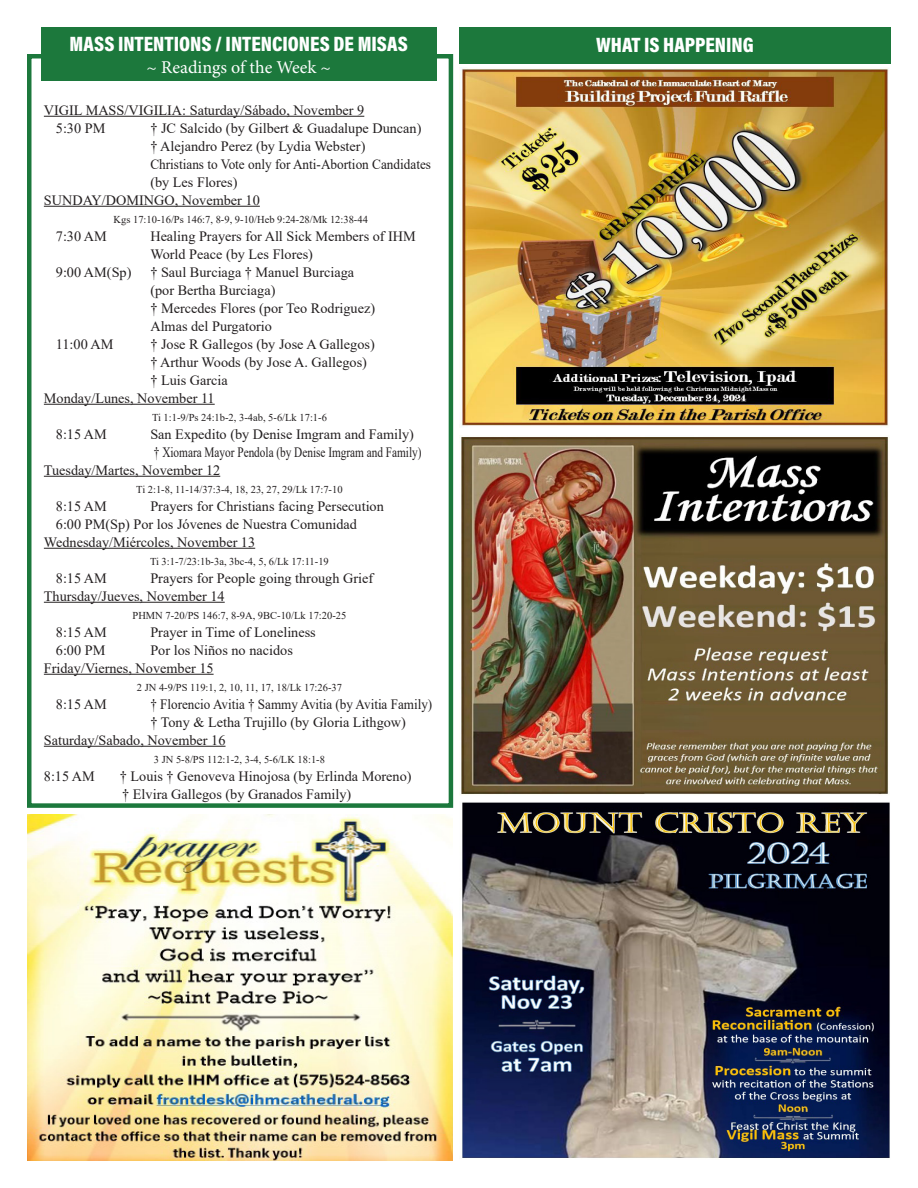
<style>
.page{position:relative;width:918px;height:1188px;background:#fff}
.page>*{position:absolute;margin:0;border:0;box-sizing:border-box;transform-origin:0 0}
.t1{font:900 21px "Acumin Pro Cond";color:#fff}
.t2{font:18px "Minion Pro";color:#fff}
.t3{font:14.25px "Times New Roman";color:#231f20}
.t4{font:14.25px "Times New Roman";color:#231f20;scale:.93 1}
.t5{font:14.25px "Times New Roman";color:#231f20;scale:.79 1}
.t6{font:14.25px "Times New Roman";color:#231f20;scale:.92 1}
.t7{font:10.5px "Times New Roman";color:#231f20}
</style>
<div class="page">
<div style="left:459px;top:27px;width:432px;height:37px;background:#1c783c"></div>
<div style="left:27px;top:54px;width:426px;height:754px;border:4px solid #1c783c"></div>
<div style="left:41px;top:27px;width:396px;height:54px;background:#1c783c"></div>
<img style="left:462px;top:802px;width:428px;height:357px">
<img style="left:459px;top:435px;width:431px;height:360px">
<img style="left:459px;top:68px;width:430px;height:359px">
<hr style="left:44px;top:116px;width:320px;height:1px;background:#231f20">
<hr style="left:44px;top:206px;width:216px;height:1px;background:#231f20">
<hr style="left:44px;top:404px;width:171px;height:1px;background:#231f20">
<hr style="left:44px;top:476px;width:176px;height:1px;background:#231f20">
<hr style="left:44px;top:548px;width:211px;height:1px;background:#231f20">
<hr style="left:44px;top:602px;width:181px;height:1px;background:#231f20">
<hr style="left:44px;top:674px;width:170px;height:1px;background:#231f20">
<hr style="left:44px;top:746px;width:182px;height:1px;background:#231f20">
<img style="left:27px;top:815px;width:425px;height:346px">
<p class="t1" style="left:70px;top:30px;width:340px">MASS INTENTIONS / INTENCIONES DE MISAS</p>
<p class="t1" style="left:596px;top:31px;width:159px">WHAT IS HAPPENING</p>
<p class="t2" style="left:147px;top:55px;width:186px">~ Readings of the Week ~</p>
<p class="t3" style="left:44px;top:100px;width:322px">VIGIL MASS/VIGILIA: Saturday/Sábado, November 9</p>
<p class="t3" style="left:56px;top:118px;width:51px">5:30 PM</p>
<p class="t3" style="left:150px;top:118px;width:273px">† JC Salcido (by Gilbert &amp; Guadalupe Duncan)</p>
<p class="t3" style="left:150px;top:136px;width:217px">† Alejandro Perez (by Lydia Webster)</p>
<p class="t4" style="left:150px;top:154px;width:303px">Christians to Vote only for Anti-Abortion Candidates</p>
<p class="t3" style="left:150px;top:172px;width:89px">(by Les Flores)</p>
<p class="t3" style="left:44px;top:190px;width:217px">SUNDAY/DOMINGO, November 10</p>
<p class="t7" style="left:114px;top:212px;width:256px">Kgs 17:10-16/Ps 146:7, 8-9, 9-10/Heb 9:24-28/Mk 12:38-44</p>
<p class="t3" style="left:56px;top:226px;width:53px">7:30 AM</p>
<p class="t3" style="left:150px;top:226px;width:267px">Healing Prayers for All Sick Members of IHM</p>
<p class="t3" style="left:150px;top:244px;width:164px">World Peace (by Les Flores)</p>
<p class="t3" style="left:56px;top:262px;width:77px">9:00 AM(Sp)</p>
<p class="t3" style="left:150px;top:262px;width:205px">† Saul Burciaga † Manuel Burciaga</p>
<p class="t3" style="left:150px;top:280px;width:127px">(por Bertha Burciaga)</p>
<p class="t3" style="left:150px;top:298px;width:226px">† Mercedes Flores (por Teo Rodriguez)</p>
<p class="t3" style="left:150px;top:316px;width:123px">Almas del Purgatorio</p>
<p class="t3" style="left:56px;top:334px;width:59px">11:00 AM</p>
<p class="t3" style="left:150px;top:334px;width:226px">† Jose R Gallegos (by Jose A Gallegos)</p>
<p class="t3" style="left:150px;top:352px;width:218px">† Arthur Woods (by Jose A. Gallegos)</p>
<p class="t3" style="left:150px;top:370px;width:79px">† Luis Garcia</p>
<p class="t3" style="left:44px;top:388px;width:172px">Monday/Lunes, November 11</p>
<p class="t7" style="left:152px;top:410px;width:176px">Ti 1:1-9/Ps 24:1b-2, 3-4ab, 5-6/Lk 17:1-6</p>
<p class="t3" style="left:56px;top:424px;width:53px">8:15 AM</p>
<p class="t3" style="left:150px;top:424px;width:265px">San Expedito (by Denise Imgram and Family)</p>
<p class="t5" style="left:154px;top:442px;width:340px">† Xiomara Mayor Pendola (by Denise Imgram and Family)</p>
<p class="t3" style="left:44px;top:460px;width:178px">Tuesday/Martes, November 12</p>
<p class="t7" style="left:136px;top:482px;width:208px">Ti 2:1-8, 11-14/37:3-4, 18, 23, 27, 29/Lk 17:7-10</p>
<p class="t3" style="left:56px;top:496px;width:53px">8:15 AM</p>
<p class="t3" style="left:150px;top:496px;width:235px">Prayers for Christians facing Persecution</p>
<p class="t3" style="left:56px;top:514px;width:303px">6:00 PM(Sp) Por los Jóvenes de Nuestra Comunidad</p>
<p class="t3" style="left:44px;top:532px;width:213px">Wednesday/Miércoles, November 13</p>
<p class="t7" style="left:150px;top:554px;width:180px">Ti 3:1-7/23:1b-3a, 3bc-4, 5, 6/Lk 17:11-19</p>
<p class="t3" style="left:56px;top:568px;width:53px">8:15 AM</p>
<p class="t3" style="left:150px;top:568px;width:224px">Prayers for People going through Grief</p>
<p class="t3" style="left:44px;top:586px;width:182px">Thursday/Jueves, November 14</p>
<p class="t7" style="left:133px;top:608px;width:215px">PHMN 7-20/PS 146:7, 8-9A, 9BC-10/Lk 17:20-25</p>
<p class="t3" style="left:56px;top:622px;width:53px">8:15 AM</p>
<p class="t3" style="left:150px;top:622px;width:167px">Prayer in Time of Loneliness</p>
<p class="t3" style="left:56px;top:640px;width:51px">6:00 PM</p>
<p class="t3" style="left:150px;top:640px;width:144px">Por los Niños no nacidos</p>
<p class="t3" style="left:44px;top:658px;width:171px">Friday/Viernes, November 15</p>
<p class="t7" style="left:137px;top:680px;width:207px">2 JN 4-9/PS 119:1, 2, 10, 11, 17, 18/Lk 17:26-37</p>
<p class="t3" style="left:56px;top:694px;width:53px">8:15 AM</p>
<p class="t6" style="left:150px;top:694px;width:308px">† Florencio Avitia † Sammy Avitia (by Avitia Family)</p>
<p class="t3" style="left:150px;top:712px;width:257px">† Tony &amp; Letha Trujillo (by Gloria Lithgow)</p>
<p class="t3" style="left:44px;top:730px;width:183px">Saturday/Sabado, November 16</p>
<p class="t7" style="left:154px;top:752px;width:173px">3 JN 5-8/PS 112:1-2, 3-4, 5-6/LK 18:1-8</p>
<p class="t3" style="left:44px;top:766px;width:53px">8:15 AM</p>
<p class="t3" style="left:120px;top:766px;width:293px">† Louis † Genoveva Hinojosa (by Erlinda Moreno)</p>
<p class="t3" style="left:122px;top:784px;width:231px">† Elvira Gallegos (by Granados Family)</p>
</div>
